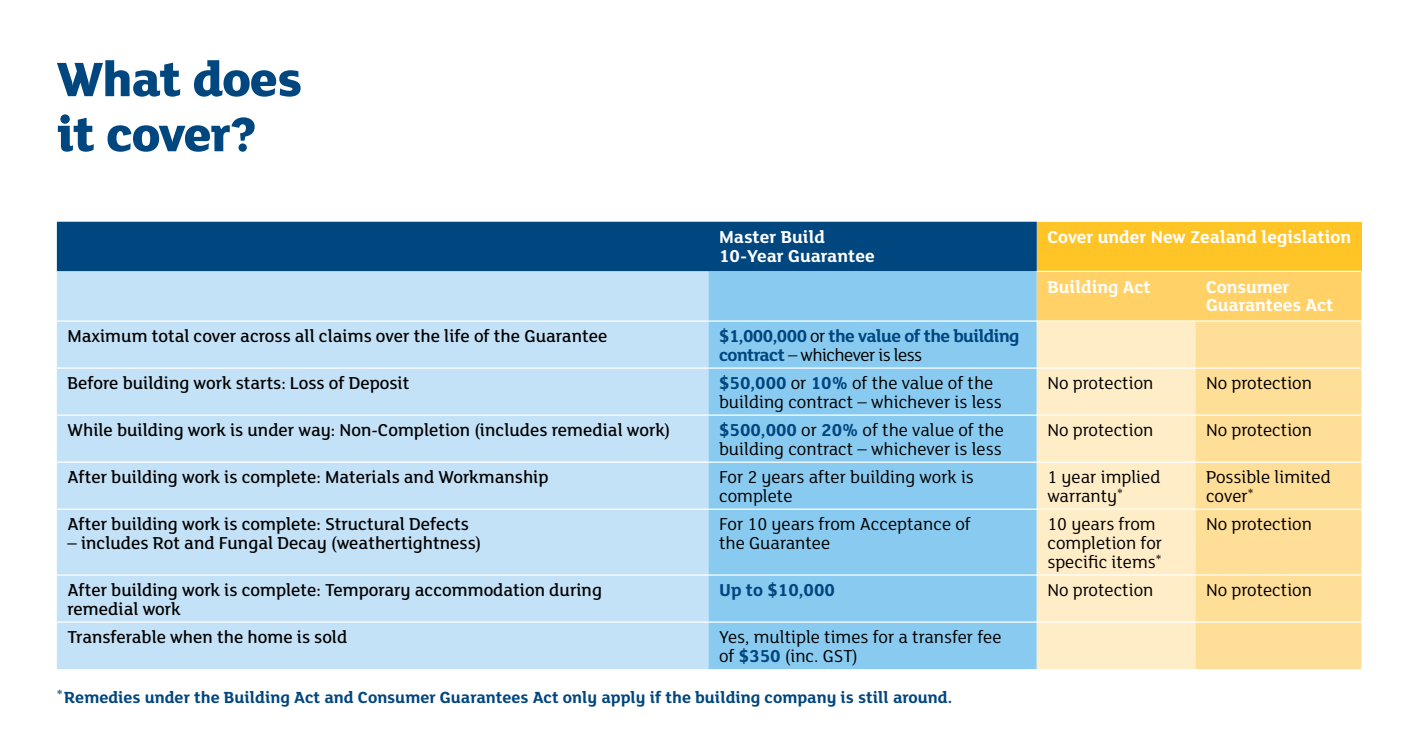
<style>
.page{position:relative;width:1404px;height:745px;background:#fff}
.page>*{position:absolute;margin:0;border:0;box-sizing:border-box;transform-origin:0 0}
.t1{font:800 52.5px/55px "FS Lola";letter-spacing:-.02em;color:#00467f}
.t2{font:18.75px/18.8px "FS Lola";color:#000}
.t3{font:500 18.75px/18.8px "FS Lola";color:#000}
.t4{font:700 18.75px/18.8px "FS Lola";color:#fff}
.t5{font:700 18.75px/18.8px "FS Lola";letter-spacing:-.03em;color:#00467f}
.t6{font:700 17.5px "FS Lola";color:#00467f}
.s1{font-weight:400;color:#000}
.s2{font-weight:700;color:#00467f}
</style>
<div class="page">
<div style="left:57px;top:221px;width:979px;height:50px;background:#00467f"></div>
<div style="left:1036px;top:221px;width:325px;height:50px;background:#ffc425"></div>
<div style="left:57px;top:271px;width:651px;height:397px;background:#c4e2f7"></div>
<div style="left:708px;top:271px;width:328px;height:397px;background:#89cbf0"></div>
<div style="left:1036px;top:272px;width:325px;height:48px;background:#ffd166"></div>
<div style="left:1036px;top:321px;width:159px;height:347px;background:#ffedc8"></div>
<div style="left:1195px;top:321px;width:166px;height:347px;background:#ffdf97"></div>
<hr style="left:57px;top:367px;width:651px;height:1px;background:#fff">
<hr style="left:708px;top:367px;width:328px;height:1px;background:#fff">
<hr style="left:1036px;top:367px;width:159px;height:1px;background:#fff">
<hr style="left:1195px;top:367px;width:166px;height:1px;background:#fff">
<hr style="left:57px;top:414px;width:651px;height:1px;background:#fff">
<hr style="left:708px;top:414px;width:328px;height:1px;background:#fff">
<hr style="left:1036px;top:414px;width:159px;height:1px;background:#fff">
<hr style="left:1195px;top:414px;width:166px;height:1px;background:#fff">
<hr style="left:57px;top:461px;width:651px;height:1px;background:#fff">
<hr style="left:708px;top:461px;width:328px;height:1px;background:#fff">
<hr style="left:1036px;top:461px;width:159px;height:1px;background:#fff">
<hr style="left:1195px;top:461px;width:166px;height:1px;background:#fff">
<hr style="left:57px;top:508px;width:651px;height:1px;background:#fff">
<hr style="left:708px;top:508px;width:328px;height:1px;background:#fff">
<hr style="left:1036px;top:508px;width:159px;height:1px;background:#fff">
<hr style="left:1195px;top:508px;width:166px;height:1px;background:#fff">
<hr style="left:57px;top:574px;width:651px;height:1px;background:#fff">
<hr style="left:708px;top:574px;width:328px;height:1px;background:#fff">
<hr style="left:1036px;top:574px;width:159px;height:1px;background:#fff">
<hr style="left:1195px;top:574px;width:166px;height:1px;background:#fff">
<hr style="left:57px;top:621px;width:651px;height:1px;background:#fff">
<hr style="left:708px;top:621px;width:328px;height:1px;background:#fff">
<hr style="left:1036px;top:621px;width:159px;height:1px;background:#fff">
<hr style="left:1195px;top:621px;width:166px;height:1px;background:#fff">
<hr style="left:57px;top:320px;width:651px;height:1px;background:#fff">
<hr style="left:708px;top:320px;width:328px;height:1px;background:#fff">
<hr style="left:1036px;top:270px;width:159px;height:2px;background:#fff">
<hr style="left:1195px;top:270px;width:166px;height:2px;background:#fff">
<h1 class="t1" style="left:57px;top:49px;width:247px">What does it cover?</h1>
<p class="t4" style="left:719px;top:226px;width:157px">Master Build<br>10-Year Guarantee</p>
<p class="t4" style="left:1047px;top:226px;width:305px">Cover under New Zealand legislation</p>
<p class="t4" style="left:1047px;top:276px;width:105px">Building Act</p>
<p class="t4" style="left:1205px;top:276px;width:129px">Consumer<br>Guarantees Act</p>
<p class="t3" style="left:67px;top:326px;width:541px">Maximum total cover across all claims over the life of the Guarantee</p>
<p class="t5" style="left:719px;top:325px;width:302px">$1,000,000 <span class="s1">or</span> the value of the building contract <span class="s1">– whichever is less</span></p>
<p class="t3" style="left:67px;top:373px;width:343px">Before building work starts: Loss of Deposit</p>
<p class="t2" style="left:719px;top:373px;width:284px"><span class="s2">$50,000</span> or <span class="s2">10%</span> of the value of the building contract – whichever is less</p>
<p class="t2" style="left:1047px;top:373px;width:107px">No protection</p>
<p class="t2" style="left:1205px;top:373px;width:107px">No protection</p>
<p class="t3" style="left:67px;top:420px;width:604px">While building work is under way: Non-Completion (includes remedial work)</p>
<p class="t2" style="left:719px;top:420px;width:286px"><span class="s2">$500,000</span> or <span class="s2">20%</span> of the value of the building contract – whichever is less</p>
<p class="t2" style="left:1047px;top:420px;width:107px">No protection</p>
<p class="t2" style="left:1205px;top:420px;width:107px">No protection</p>
<p class="t3" style="left:67px;top:467px;width:482px">After building work is complete: Materials and Workmanship</p>
<p class="t2" style="left:719px;top:467px;width:256px">For 2 years after building work is complete</p>
<p class="t2" style="left:1047px;top:467px;width:114px">1 year implied warranty<sup>*</sup></p>
<p class="t2" style="left:1205px;top:467px;width:126px">Possible limited cover<sup>*</sup></p>
<p class="t3" style="left:67px;top:514px;width:403px">After building work is complete: Structural Defects</p>
<p class="t3" style="left:67px;top:532px;width:415px">– includes Rot and Fungal Decay (weathertightness)</p>
<p class="t2" style="left:719px;top:514px;width:253px">For 10 years from Acceptance of the Guarantee</p>
<p class="t2" style="left:1047px;top:514px;width:116px">10 years from completion for specific items<sup>*</sup></p>
<p class="t2" style="left:1205px;top:514px;width:107px">No protection</p>
<p class="t3" style="left:67px;top:579px;width:536px">After building work is complete: Temporary accommodation during remedial work</p>
<p class="t5" style="left:719px;top:579px;width:117px">Up to $10,000</p>
<p class="t2" style="left:1047px;top:579px;width:107px">No protection</p>
<p class="t2" style="left:1205px;top:579px;width:107px">No protection</p>
<p class="t3" style="left:67px;top:626px;width:281px">Transferable when the home is sold</p>
<p class="t2" style="left:719px;top:626px;width:284px">Yes, multiple times for a transfer fee of <span class="s2">$350</span> (inc. GST)</p>
<p class="t6" style="left:57px;top:684px;width:896px"><sup>*</sup>Remedies under the Building Act and Consumer Guarantees Act only apply if the building company is still around.</p>
</div>
